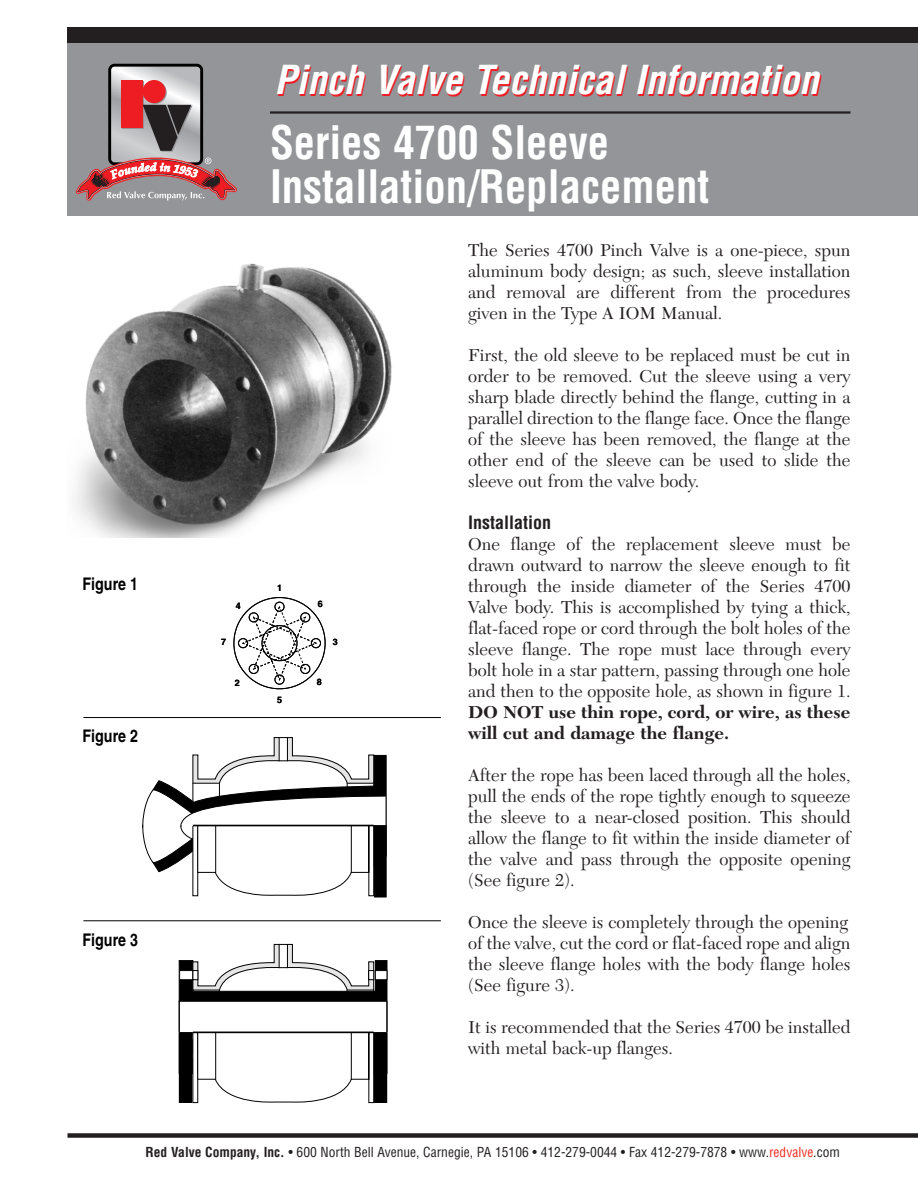
<style>
.page{position:relative;width:918px;height:1188px;background:#fff}
.page>*{position:absolute;margin:0;border:0;box-sizing:border-box;transform-origin:0 0}
.t1{font:700 condensed 45px/43.5px "Helvetica";color:#fff;scale:.95 1}
.t2{font:italic 700 condensed 39px "Helvetica";color:#ee1e24}
.t3{font:18px/21px "New Caledonia";color:#231f20;text-align:justify}
.t4{font:700 18px/21px "New Caledonia";color:#231f20}
.t5{font:700 condensed 18px "Helvetica";color:#231f20}
.t6{font:700 17.4px "Helvetica";color:#000;scale:.82 1}
.t7{font:condensed 13.5px "Helvetica";color:#231f20}
.t8{font:700 9px "Helvetica";color:#000}
.s1{font-weight:700}
.s2{color:#ee2e22}
</style>
<div class="page">
<div style="left:68px;top:27px;width:850px;height:189px;background:#939598"></div>
<div style="left:68px;top:1133px;width:850px;height:5px;background:#231f20"></div>
<svg style="left:110px;top:65px;width:92px;height:99px;background:#d5d5d7"></svg>
<div style="left:108px;top:64px;width:95px;height:101px;border:3px solid #000;border-radius:5px"></div>
<div style="left:122px;top:81px;width:22px;height:47px;background:#ee1d23"></div>
<svg style="left:144px;top:81px;width:23px;height:23px"></svg>
<div style="left:121px;top:80px;width:21px;height:47px;background:#ee1d23"></div>
<div style="left:143px;top:80px;width:23px;height:23px;background:#ee1d23;border-radius:50%"></div>
<div style="left:68px;top:27px;width:850px;height:15px;background:#231f20"></div>
<hr style="left:270px;top:111px;width:580px;height:3px;background:#231f20">
<img style="left:75px;top:263px;width:317px;height:274px">
<svg style="left:233px;top:597px;width:93px;height:93px"></svg>
<hr style="left:179px;top:1001px;width:1px;height:31px;background:#000">
<hr style="left:387px;top:1001px;width:1px;height:31px;background:#000">
<svg style="left:178px;top:1031px;width:210px;height:72px"></svg>
<hr style="left:215px;top:1032px;width:1px;height:48px;background:#000">
<hr style="left:351px;top:1032px;width:1px;height:48px;background:#000">
<hr style="left:193px;top:1032px;width:181px;height:1px;background:#000">
<svg style="left:142px;top:737px;width:245px;height:161px"></svg>
<hr style="left:215px;top:826px;width:1px;height:47px;background:#000">
<hr style="left:351px;top:826px;width:1px;height:47px;background:#000">
<hr style="left:193px;top:825px;width:181px;height:1px;background:#000">
<hr style="left:83px;top:717px;width:358px;height:1px;background:#000">
<hr style="left:83px;top:920px;width:358px;height:1px;background:#000">
<svg style="left:178px;top:944px;width:210px;height:58px"></svg>
<div style="left:180px;top:971px;width:13px;height:9px;background:#fff"></div>
<div style="left:179px;top:970px;width:14px;height:10px;border:1px solid #000"></div>
<div style="left:193px;top:971px;width:5px;height:9px;background:#fff"></div>
<div style="left:193px;top:970px;width:5px;height:10px;border:1px solid #000"></div>
<div style="left:369px;top:971px;width:5px;height:9px;background:#fff"></div>
<div style="left:369px;top:970px;width:5px;height:10px;border:1px solid #000"></div>
<div style="left:375px;top:971px;width:12px;height:9px;background:#fff"></div>
<div style="left:375px;top:970px;width:12px;height:10px;border:1px solid #000"></div>
<svg style="left:76px;top:105px;width:161px;height:96px"></svg>
<p class="t6" style="left:83px;top:577px;width:69px">Figure 1</p>
<p class="t6" style="left:83px;top:730px;width:69px">Figure 2</p>
<p class="t6" style="left:83px;top:933px;width:69px">Figure 3</p>
<h2 class="t2" style="left:276px;top:59px;width:546px">Pinch Valve Technical Information</h2>
<h1 class="t1" style="left:270px;top:122px;width:464px">Series 4700 Sleeve<br>Installation/Replacement</h1>
<p class="t8" style="left:277px;top:584px;width:6px">1</p>
<p class="t8" style="left:236px;top:602px;width:6px">4</p>
<p class="t8" style="left:318px;top:601px;width:6px">6</p>
<p class="t8" style="left:221px;top:639px;width:6px">7</p>
<p class="t8" style="left:333px;top:639px;width:6px">3</p>
<p class="t8" style="left:235px;top:679px;width:6px">2</p>
<p class="t8" style="left:317px;top:679px;width:6px">8</p>
<p class="t8" style="left:277px;top:696px;width:6px">5</p>
<p class="t3" style="left:468px;top:242px;width:384px">The Series 4700 Pinch Valve is a one-piece, spun aluminum body design; as such, sleeve installation and removal are different from the procedures given in the Type A IOM Manual.</p>
<p class="t3" style="left:468px;top:347px;width:384px">First, the old sleeve to be replaced must be cut in order to be removed. Cut the sleeve using a very sharp blade directly behind the flange, cutting in a parallel direction to the flange face. Once the flange of the sleeve has been removed, the flange at the other end of the sleeve can be used to slide the sleeve out from the valve body.</p>
<p class="t5" style="left:468px;top:513px;width:84px">Installation</p>
<p class="t3" style="left:468px;top:536px;width:384px">One flange of the replacement sleeve must be drawn outward to narrow the sleeve enough to fit through the inside diameter of the Series 4700<br>Valve body. This is accomplished by tying a thick, flat-faced rope or cord through the bolt holes of the sleeve flange. The rope must lace through every bolt hole in a star pattern, passing through one hole and then to the opposite hole, as shown in figure 1.</p>
<p class="t4" style="left:468px;top:704px;width:384px">DO NOT use thin rope, cord, or wire, as these will cut and damage the flange.</p>
<p class="t3" style="left:468px;top:767px;width:384px">After the rope has been laced through all the holes, pull the ends of the rope tightly enough to squeeze the sleeve to a near-closed position. This should allow the flange to fit within the inside diameter of the valve and pass through the opposite opening (See figure 2).</p>
<p class="t3" style="left:468px;top:914px;width:384px;text-align:left">Once the sleeve is completely through the opening of the valve, cut the cord or flat-faced rope and align the sleeve flange holes with the body flange holes (See figure 3).</p>
<p class="t3" style="left:468px;top:1019px;width:384px">It is recommended that the Series 4700 be installed with metal back-up flanges.</p>
<p class="t7" style="left:146px;top:1144px;width:696px"><span class="s1">Red Valve Company, Inc.</span> • 600 North Bell Avenue, Carnegie, PA 15106 • 412-279-0044 • Fax 412-279-7878 • www.<span class="s2">redvalve</span>.com</p>
</div>
